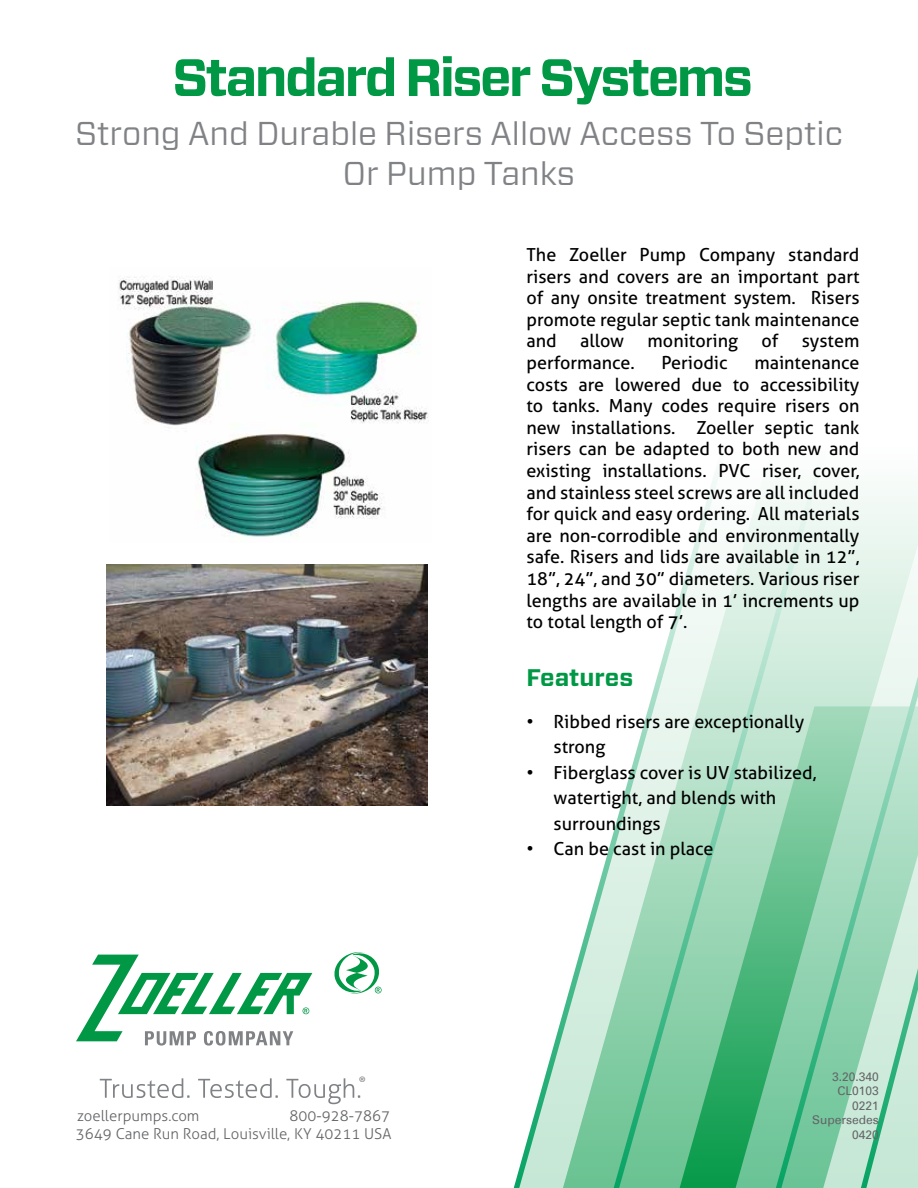
<style>
.page{position:relative;width:918px;height:1188px;background:#fff}
.page>*{position:absolute;margin:0;border:0;box-sizing:border-box;transform-origin:0 0}
.t1{font:700 52.5px "Forza";letter-spacing:-.05em;color:#009845}
.t2{font:33px/39.6px "Forza";color:#808285;text-align:center}
.t3{font:700 24px "Forza";color:#009845}
.t4{font:18px/21.6px "Aller";color:#000;text-align:justify}
.t5{font:16.8px "Myriad Pro";color:#818285}
.t6{font:300 15px/18px "Aller";color:#636466;text-align:right}
.t7{font:12px/14.4px "Univers";color:#636466;text-align:right}
</style>
<div class="page">
<svg style="left:76px;top:955px;width:236px;height:91px"></svg>
<svg style="left:334px;top:952px;width:48px;height:42px"></svg>
<svg style="left:100px;top:1078px;width:90px;height:20px"></svg>
<svg style="left:198px;top:1078px;width:80px;height:20px"></svg>
<svg style="left:286px;top:1078px;width:74px;height:26px"></svg>
<svg style="left:859px;top:490px;width:59px;height:20px"></svg>
<div style="left:754px;top:472px;width:105px;height:38px;background:#f4faf7"></div>
<svg style="left:513px;top:472px;width:207px;height:716px"></svg>
<svg style="left:710px;top:510px;width:208px;height:678px;background:#a6dbbf"></svg>
<img style="left:106px;top:564px;width:322px;height:241px">
<img style="left:119px;top:276px;width:310px;height:261px">
<h1 class="t1" style="left:172px;top:43px;width:582px">Standard Riser Systems</h1>
<h2 class="t2" style="left:75px;top:113px;width:769px">Strong And Durable Risers Allow Access To Septic<br>Or Pump Tanks</h2>
<p class="t5" style="left:359px;top:1072px;width:9px">®</p>
<p class="t6" style="left:77px;top:1107px;width:124px">zoellerpumps.com</p>
<p class="t6" style="left:76px;top:1107px;width:317px">800-928-7867<br>3649 Cane Run Road, Louisville, KY 40211 USA</p>
<p class="t4" style="left:526px;top:244px;width:335px">The Zoeller Pump Company standard risers and covers are an important part of any onsite treatment system. Risers promote regular septic tank maintenance and</p>
<p class="t4" style="left:580px;top:330px;width:46px">allow</p>
<p class="t4" style="left:648px;top:330px;width:92px">monitoring</p>
<p class="t4" style="left:761px;top:330px;width:18px">of</p>
<p class="t4" style="left:802px;top:330px;width:59px">system</p>
<p class="t4" style="left:526px;top:352px;width:110px">performance.</p>
<p class="t4" style="left:661px;top:352px;width:68px">Periodic</p>
<p class="t4" style="left:526px;top:352px;width:335px;text-indent:228px">maintenance costs are lowered due to accessibility to tanks. Many codes require risers on new installations. Zoeller septic tank risers can be adapted to both new and existing installations. PVC riser, cover, and stainless steel screws are all included for quick and easy ordering. All materials are non-corrodible and environmentally safe. Risers and lids are available in 12”, 18”, 24”, and 30” diameters. Various riser lengths are available in 1’ increments up to total length of 7’.</p>
<h3 class="t3" style="left:526px;top:661px;width:108px">Features</h3>
<p class="t4" style="left:554px;top:708px;width:252px;line-height:25.5px;text-indent:-27px">• Ribbed risers are exceptionally strong</p>
<p class="t4" style="left:554px;top:759px;width:265px;line-height:25.5px;text-align:left;text-indent:-27px">• Fiberglass cover is UV stabilized, watertight, and blends with surroundings</p>
<p class="t4" style="left:526px;top:838px;width:189px">• Can be cast in place</p>
<p class="t7" style="left:812px;top:1070px;width:68px">3.20.340<br>CL0103<br>0221<br>Supersedes<br>0420</p>
</div>
